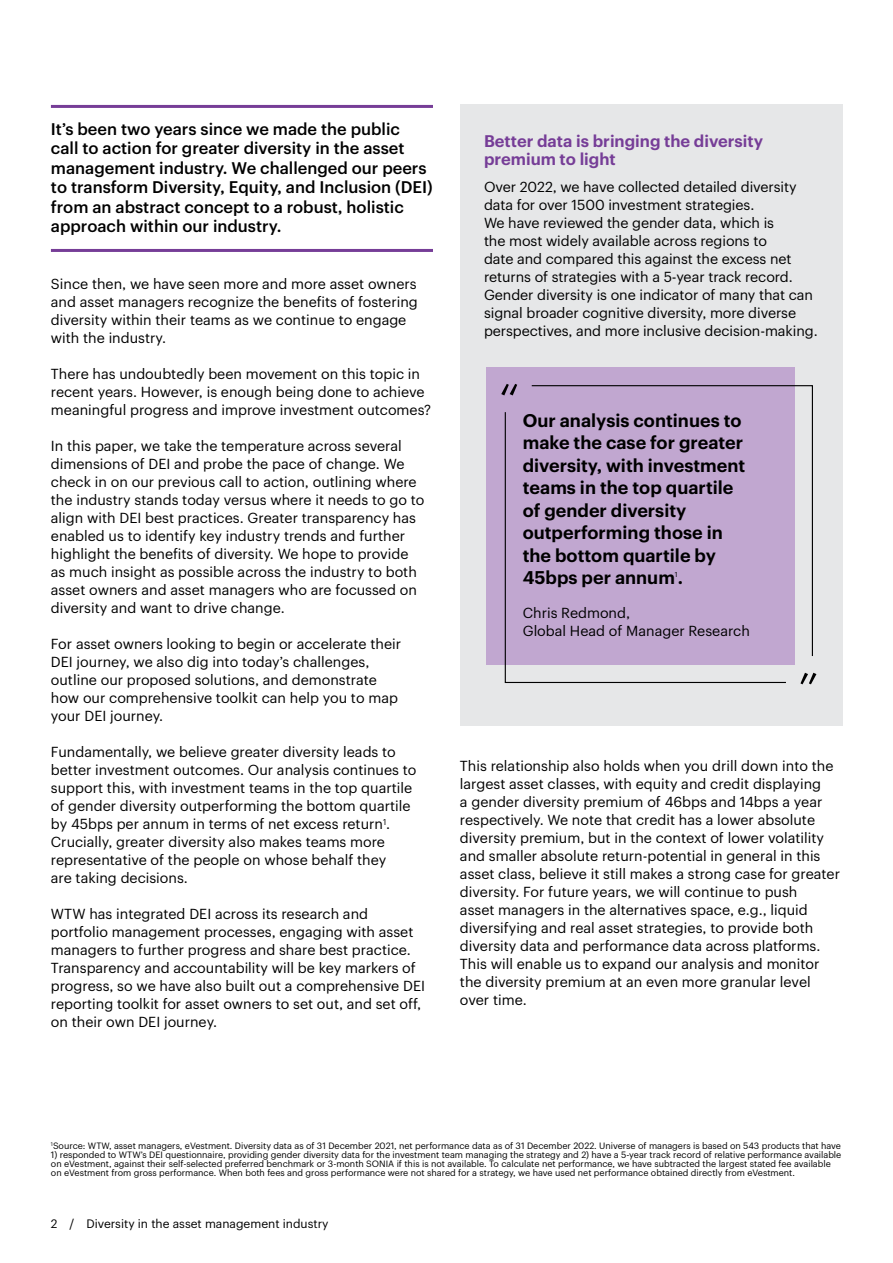
<style>
.page{position:relative;width:893px;height:1263px;background:#fff}
.page>*{position:absolute;margin:0;border:0;box-sizing:border-box;transform-origin:0 0}
.t1{font:600 18px/22.5px "Graphik";color:#000}
.t2{font:500 16.5px/19.5px "Graphik";color:#000}
.t3{font:600 16.5px/18px "Graphik";color:#763d97}
.t4{font:14.25px/18px "Graphik";color:#000}
.t5{font:12px "Graphik";color:#000}
.t6{font:9px/9px "Graphik";color:#000}
.t7{font:7.05px "Graphik";color:#000}
</style>
<div class="page">
<div style="left:460px;top:105px;width:382px;height:621px;background:#e6e7e8"></div>
<svg style="left:504px;top:665px;width:282px;height:18px"></svg>
<svg style="left:795px;top:385px;width:18px;height:271px"></svg>
<svg style="left:800px;top:673px;width:16px;height:11px"></svg>
<div style="left:487px;top:367px;width:308px;height:298px;background:#c1a7d0"></div>
<hr style="left:51px;top:105px;width:382px;height:3px;background:#763d97">
<hr style="left:51px;top:249px;width:382px;height:3px;background:#763d97">
<hr style="left:892px;top:793px;width:1px;height:470px;background:#000">
<p class="t2" style="left:51px;top:118px;width:383px">It’s been two years since we made the public<br>call to action for greater diversity in the asset management industry. We challenged our peers to transform Diversity, Equity, and Inclusion (DEI) from an abstract concept to a robust, holistic approach within our industry.</p>
<p class="t4" style="left:51px;top:274px;width:368px">Since then, we have seen more and more asset owners and asset managers recognize the benefits of fostering diversity within their teams as we continue to engage with the industry.</p>
<p class="t4" style="left:51px;top:364px;width:382px">There has undoubtedly been movement on this topic in recent years. However, is enough being done to achieve meaningful progress and improve investment outcomes?</p>
<p class="t4" style="left:51px;top:436px;width:375px">In this paper, we take the temperature across several dimensions of DEI and probe the pace of change. We check in on our previous call to action, outlining where the industry stands today versus where it needs to go to align with DEI best practices. Greater transparency has enabled us to identify key industry trends and further highlight the benefits of diversity. We hope to provide as much insight as possible across the industry to both asset owners and asset managers who are focussed on diversity and want to drive change.</p>
<p class="t4" style="left:51px;top:634px;width:352px">For asset owners looking to begin or accelerate their DEI journey, we also dig into today’s challenges, outline our proposed solutions, and demonstrate how our comprehensive toolkit can help you to map your DEI journey.</p>
<p class="t4" style="left:51px;top:742px;width:367px">Fundamentally, we believe greater diversity leads to better investment outcomes. Our analysis continues to support this, with investment teams in the top quartile of gender diversity outperforming the bottom quartile by 45bps per annum in terms of net excess return<sup>1</sup>.<br>Crucially, greater diversity also makes teams more representative of the people on whose behalf they<br>are taking decisions.</p>
<p class="t4" style="left:51px;top:904px;width:376px">WTW has integrated DEI across its research and portfolio management processes, engaging with asset managers to further progress and share best practice.<br>Transparency and accountability will be key markers of progress, so we have also built out a comprehensive DEI reporting toolkit for asset owners to set out, and set off, on their own DEI journey.</p>
<p class="t3" style="left:484px;top:130px;width:281px">Better data is bringing the diversity premium to light</p>
<p class="t4" style="left:484px;top:177px;width:335px">Over 2022, we have collected detailed diversity data for over 1500 investment strategies.<br>We have reviewed the gender data, which is<br>the most widely available across regions to<br>date and compared this against the excess net returns of strategies with a 5-year track record.<br>Gender diversity is one indicator of many that can signal broader cognitive diversity, more diverse perspectives, and more inclusive decision-making.</p>
<p class="t1" style="left:523px;top:407px;width:224px">Our analysis continues to make the case for greater diversity, with investment teams in the top quartile of gender diversity outperforming those in the bottom quartile by<br>45bps per annum.</p>
<p class="t7" style="left:675px;top:569px;width:4px">1</p>
<p class="t4" style="left:523px;top:603px;width:229px">Chris Redmond,<br>Global Head of Manager Research</p>
<p class="t4" style="left:460px;top:756px;width:382px">This relationship also holds when you drill down into the largest asset classes, with equity and credit displaying<br>a gender diversity premium of 46bps and 14bps a year respectively. We note that credit has a lower absolute diversity premium, but in the context of lower volatility and smaller absolute return-potential in general in this asset class, believe it still makes a strong case for greater diversity. For future years, we will continue to push<br>asset managers in the alternatives space, e.g., liquid diversifying and real asset strategies, to provide both diversity data and performance data across platforms.<br>This will enable us to expand our analysis and monitor the diversity premium at an even more granular level over time.</p>
<p class="t6" style="left:51px;top:1140px;width:792px"><sup>1</sup>Source: WTW, asset managers, eVestment. Diversity data as of 31 December 2021, net performance data as of 31 December 2022. Universe of managers is based on 543 products that have</p>
<p class="t6" style="left:51px;top:1149px;width:792px">1) responded to WTW’s DEI questionnaire, providing gender diversity data for the investment team managing the strategy and 2) have a 5-year track record of relative performance available on eVestment, against their self-selected preferred benchmark or 3-month SONIA if this is not available. To calculate net performance, we have subtracted the largest stated fee available on eVestment from gross performance. When both fees and gross performance were not shared for a strategy, we have used net performance obtained directly from eVestment.</p>
<p class="t5" style="left:51px;top:1215px;width:279px">2 / Diversity in the asset management industry</p>
</div>
